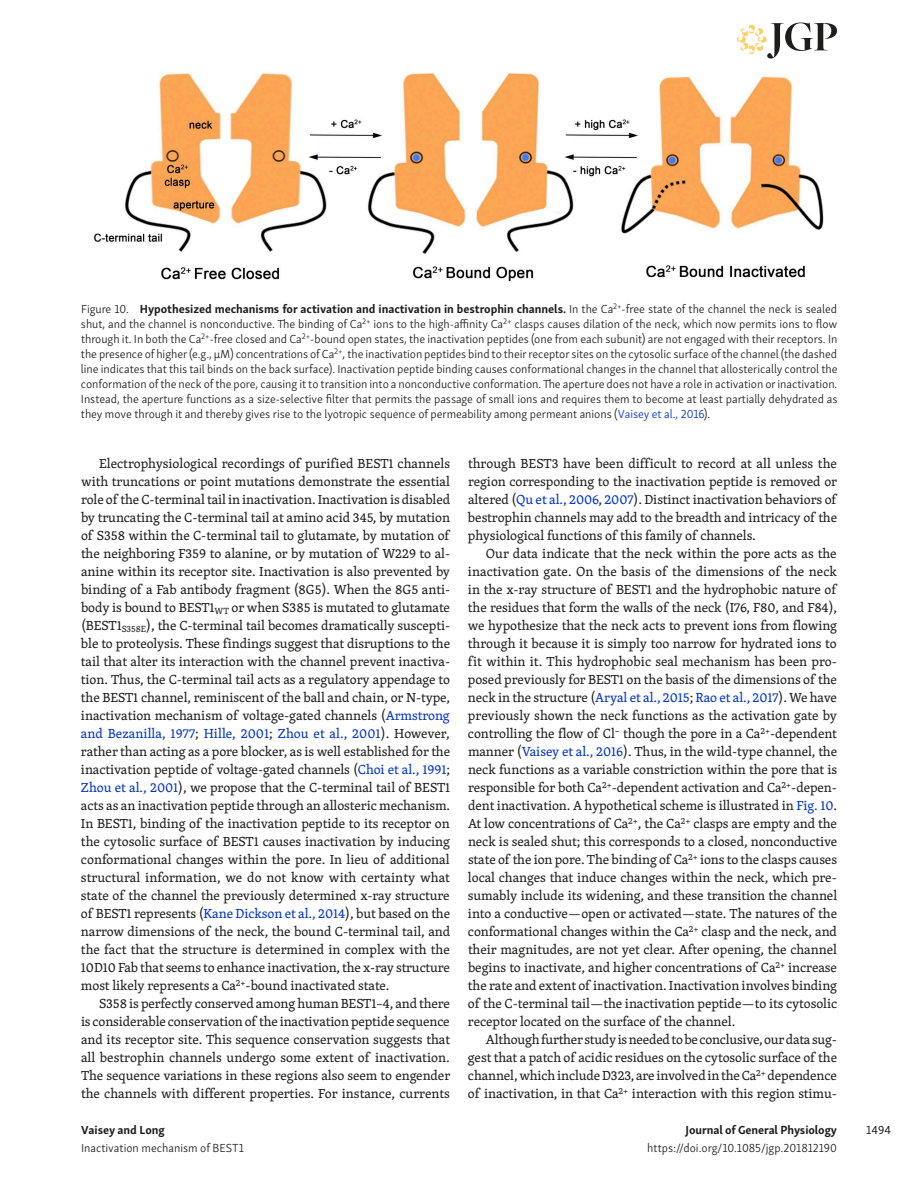
<style>
.page{position:relative;width:918px;height:1188px;background:#fff}
.page>*{position:absolute;margin:0;border:0;box-sizing:border-box;transform-origin:0 0}
.t1{font:13.5px/18px "Skolar PE";letter-spacing:-.005em;color:#1d1d1b;text-align:justify}
.t2{font:300 12px/15px "Skolar Sans PE";color:#1d1d1b;text-align:justify}
.t3{font:700 12px "Skolar Sans PE";letter-spacing:-.005em;color:#1d1d1b}
.t4{font:12px "Skolar Sans PE";color:#1d1d1b}
.s1{font-weight:700}
.s2{color:#0034c9}
</style>
<div class="page">
<svg style="left:737px;top:23px;width:100px;height:35px"></svg>
<img style="left:95px;top:72px;width:728px;height:208px">
<p class="t2" style="left:81px;top:301px;width:758px">Figure 10. <span class="s1">Hypothesized mechanisms for activation and inactivation in bestrophin channels.</span> In the Ca<sup>2+</sup>-free state of the channel the neck is sealed shut, and the channel is nonconductive. The binding of Ca<sup>2+</sup> ions to the high-affinity Ca<sup>2+</sup> clasps causes dilation of the neck, which now permits ions to flow through it. In both the Ca<sup>2+</sup>-free closed and Ca<sup>2+</sup>-bound open states, the inactivation peptides (one from each subunit) are not engaged with their receptors. In the presence of higher (e.g., μM) concentrations of Ca<sup>2+</sup>, the inactivation peptides bind to their receptor sites on the cytosolic surface of the channel (the dashed line indicates that this tail binds on the back surface). Inactivation peptide binding causes conformational changes in the channel that allosterically control the conformation of the neck of the pore, causing it to transition into a nonconductive conformation. The aperture does not have a role in activation or inactivation.<br>Instead, the aperture functions as a size-selective filter that permits the passage of small ions and requires them to become at least partially dehydrated as they move through it and thereby gives rise to the lyotropic sequence of permeability among permeant anions (<span class="s2">Vaisey et al., 2016</span>).</p>
<p class="t1" style="left:81px;top:454px;width:371px;text-indent:18px">Electrophysiological recordings of purified BEST1 channels with truncations or point mutations demonstrate the essential role of the C-terminal tail in inactivation. Inactivation is disabled by truncating the C-terminal tail at amino acid 345, by mutation of S358 within the C-terminal tail to glutamate, by mutation of the neighboring F359 to alanine, or by mutation of W229 to al&shy;anine within its receptor site. Inactivation is also prevented by binding of a Fab antibody fragment (8G5). When the 8G5 anti&shy;body is bound to BEST1<sub>WT</sub> or when S385 is mutated to glutamate (BEST1<sub>S358E</sub>), the C-terminal tail becomes dramatically suscepti&shy;ble to proteolysis. These findings suggest that disruptions to the tail that alter its interaction with the channel prevent inactiva&shy;tion. Thus, the C-terminal tail acts as a regulatory appendage to the BEST1 channel, reminiscent of the ball and chain, or N-type, inactivation mechanism of voltage-gated channels (<span class="s2">Armstrong and Bezanilla, 1977</span>; <span class="s2">Hille, 2001</span>; <span class="s2">Zhou et al., 2001</span>). However, rather than acting as a pore blocker, as is well established for the inactivation peptide of voltage-gated channels (<span class="s2">Choi et al., 1991</span>; <span class="s2">Zhou et al., 2001</span>), we propose that the C-terminal tail of BEST1 acts as an inactivation peptide through an allosteric mechanism.<br>In BEST1, binding of the inactivation peptide to its receptor on the cytosolic surface of BEST1 causes inactivation by inducing conformational changes within the pore. In lieu of additional structural information, we do not know with certainty what state of the channel the previously determined x-ray structure of BEST1 represents (<span class="s2">Kane Dickson et al., 2014</span>), but based on the narrow dimensions of the neck, the bound C-terminal tail, and the fact that the structure is determined in complex with the 10D10 Fab that seems to enhance inactivation, the x-ray structure most likely represents a Ca<sup>2+</sup>-bound inactivated state.</p>
<p class="t1" style="left:81px;top:994px;width:371px;text-indent:18px">S358 is perfectly conserved among human BEST1–4, and there is considerable conservation of the inactivation peptide sequence and its receptor site. This sequence conservation suggests that all bestrophin channels undergo some extent of inactivation.<br>The sequence variations in these regions also seem to engender the channels with different properties. For instance, currents</p>
<p class="t3" style="left:81px;top:1120px;width:85px">Vaisey and Long</p>
<p class="t2" style="left:81px;top:1140px;width:164px">Inactivation mechanism of BEST1</p>
<p class="t1" style="left:468px;top:454px;width:371px">through BEST3 have been difficult to record at all unless the region corresponding to the inactivation peptide is removed or altered (<span class="s2">Qu et al., 2006</span>, <span class="s2">2007</span>). Distinct inactivation behaviors of bestrophin channels may add to the breadth and intricacy of the physiological functions of this family of channels.</p>
<p class="t1" style="left:468px;top:544px;width:371px;text-indent:18px">Our data indicate that the neck within the pore acts as the inactivation gate. On the basis of the dimensions of the neck in the x-ray structure of BEST1 and the hydrophobic nature of the residues that form the walls of the neck (I76, F80, and F84), we hypothesize that the neck acts to prevent ions from flowing through it because it is simply too narrow for hydrated ions to fit within it. This hydrophobic seal mechanism has been pro&shy;posed previously for BEST1 on the basis of the dimensions of the neck in the structure (<span class="s2">Aryal et al., 2015</span>; <span class="s2">Rao et al., 2017</span>). We have previously shown the neck functions as the activation gate by controlling the flow of Cl<sup>−</sup> though the pore in a Ca<sup>2+</sup>-dependent manner (<span class="s2">Vaisey et al., 2016</span>). Thus, in the wild-type channel, the neck functions as a variable constriction within the pore that is responsible for both Ca<sup>2+</sup>-dependent activation and Ca<sup>2+</sup>-depen&shy;dent inactivation. A hypothetical scheme is illustrated in <span class="s2">Fig. 10</span>.<br>At low concentrations of Ca<sup>2+</sup>, the Ca<sup>2+</sup> clasps are empty and the neck is sealed shut; this corresponds to a closed, nonconductive state of the ion pore. The binding of Ca<sup>2+</sup> ions to the clasps causes local changes that induce changes within the neck, which pre&shy;sumably include its widening, and these transition the channel into a conductive—open or activated—state. The natures of the conformational changes within the Ca<sup>2+</sup> clasp and the neck, and their magnitudes, are not yet clear. After opening, the channel begins to inactivate, and higher concentrations of Ca<sup>2+</sup> increase the rate and extent of inactivation. Inactivation involves binding of the C-terminal tail—the inactivation peptide—to its cytosolic receptor located on the surface of the channel.</p>
<p class="t1" style="left:468px;top:1030px;width:371px;text-indent:18px">Although further study is needed to be conclusive, our data sug&shy;gest that a patch of acidic residues on the cytosolic surface of the channel, which include D323, are involved in the Ca<sup>2+</sup> dependence of inactivation, in that Ca<sup>2+</sup> interaction with this region stimu-</p>
<p class="t3" style="left:686px;top:1120px;width:153px">Journal of General Physiology</p>
<p class="t2" style="left:647px;top:1140px;width:191px">https://doi.org/10.1085/jgp.201812190</p>
<p class="t4" style="left:866px;top:1121px;width:26px">1494</p>
</div>
